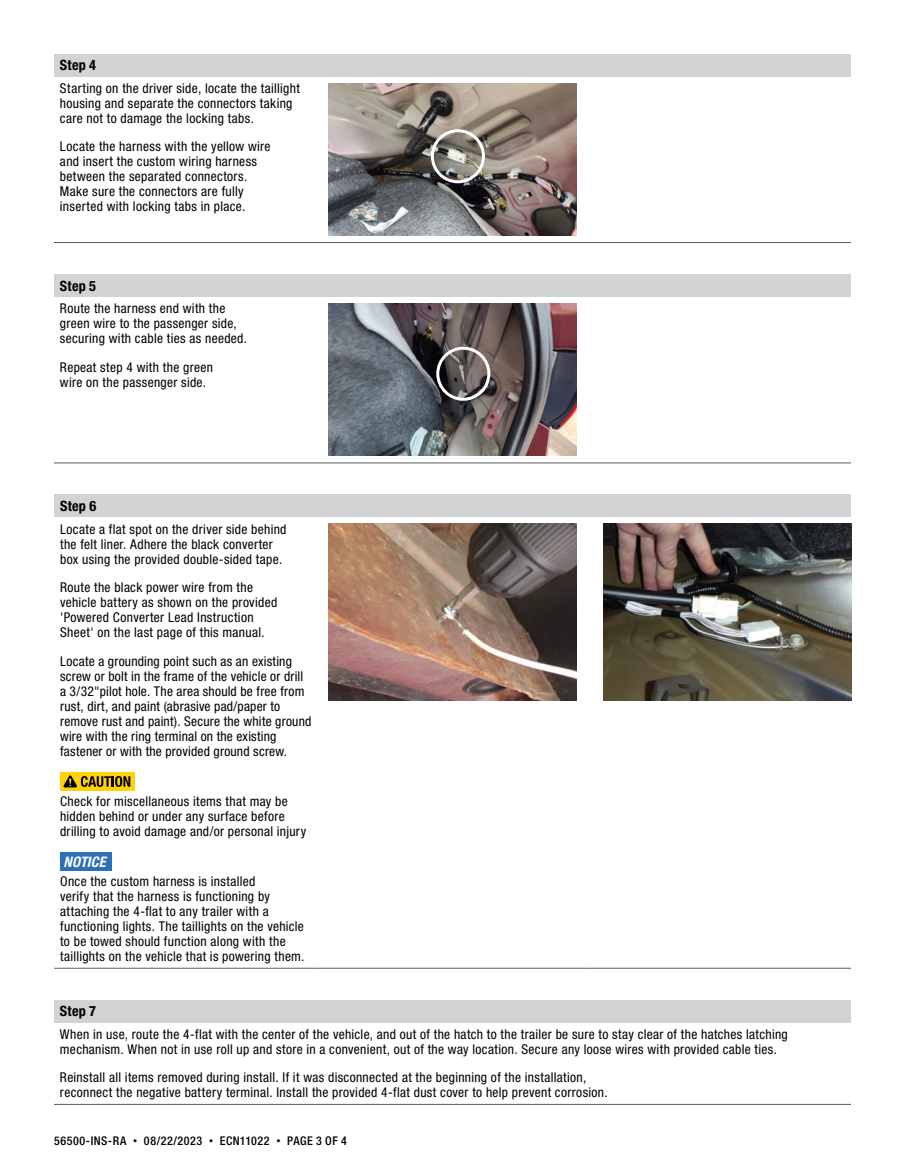
<style>
.page{position:relative;width:905px;height:1175px;background:#fff}
.page>*{position:absolute;margin:0;border:0;box-sizing:border-box;transform-origin:0 0}
.t1{font:italic 700 condensed 14.55px "Helvetica Neue LT Std";letter-spacing:.02em;color:#fff}
.t2{font:700 condensed 14.25px "Helvetica Neue LT Std";letter-spacing:.015em;color:#000}
.t3{font:condensed 13.5px/15px "Helvetica Neue LT Std";letter-spacing:.025em;color:#000}
.t4{font:500 condensed 12px "Helvetica Neue LT Std";letter-spacing:.045em;color:#000}
.s1{font-family:"DINOT";font-weight:400;font-stretch:normal;font-size:9px}
</style>
<div class="page">
<div style="left:54px;top:54px;width:796px;height:22px;background:#d1d3d4"></div>
<hr style="left:54px;top:242px;width:266px;height:1px;background:#58595b">
<hr style="left:320px;top:242px;width:265px;height:1px;background:#58595b">
<hr style="left:585px;top:242px;width:265px;height:1px;background:#58595b">
<img style="left:329px;top:83px;width:247px;height:152px">
<div style="left:54px;top:274px;width:796px;height:22px;background:#d1d3d4"></div>
<hr style="left:54px;top:462px;width:266px;height:1px;background:#58595b">
<hr style="left:320px;top:462px;width:265px;height:1px;background:#58595b">
<hr style="left:585px;top:462px;width:265px;height:1px;background:#58595b">
<img style="left:329px;top:303px;width:247px;height:153px">
<div style="left:431px;top:129px;width:54px;height:54px;border:3px solid #fff;border-radius:50%"></div>
<div style="left:436px;top:347px;width:54px;height:54px;border:3px solid #fff;border-radius:50%"></div>
<div style="left:54px;top:1000px;width:796px;height:22px;background:#d1d3d4"></div>
<hr style="left:54px;top:1104px;width:796px;height:1px;background:#58595b">
<div style="left:54px;top:495px;width:797px;height:22px;background:#d1d3d4"></div>
<hr style="left:54px;top:967px;width:266px;height:1px;background:#58595b">
<hr style="left:320px;top:967px;width:265px;height:1px;background:#58595b">
<hr style="left:585px;top:967px;width:266px;height:1px;background:#58595b">
<div style="left:60px;top:772px;width:75px;height:19px;background:#fed109"></div>
<svg style="left:63px;top:775px;width:67px;height:12px"></svg>
<div style="left:60px;top:852px;width:52px;height:19px;background:#2d6fb7"></div>
<img style="left:329px;top:524px;width:247px;height:176px">
<img style="left:603px;top:524px;width:248px;height:176px">
<p class="t2" style="left:60px;top:56px;width:38px">Step 4</p>
<p class="t3" style="left:60px;top:80px;width:241px">Starting on the driver side, locate the taillight housing and separate the connectors taking care not to damage the locking tabs.</p>
<p class="t3" style="left:60px;top:139px;width:212px">Locate the harness with the yellow wire and insert the custom wiring harness between the separated connectors.<br>Make sure the connectors are fully inserted with locking tabs in place.</p>
<p class="t2" style="left:60px;top:277px;width:38px">Step 5</p>
<p class="t3" style="left:60px;top:301px;width:188px">Route the harness end with the green wire to the passenger side, securing with cable ties as needed.</p>
<p class="t3" style="left:60px;top:359px;width:154px">Repeat step 4 with the green wire on the passenger side.</p>
<p class="t2" style="left:60px;top:497px;width:38px">Step 6</p>
<p class="t3" style="left:60px;top:521px;width:228px">Locate a flat spot on the driver side behind the felt liner. Adhere the black converter box using the provided double-sided tape.</p>
<p class="t3" style="left:60px;top:579px;width:219px">Route the black power wire from the vehicle battery as shown on the provided 'Powered Converter Lead Instruction Sheet' on the last page of this manual.</p>
<p class="t3" style="left:60px;top:653px;width:253px">Locate a grounding point such as an existing screw or bolt in the frame of the vehicle or drill a 3/32"pilot hole. The area should be free from rust, dirt, and paint (abrasive pad/paper to remove rust and paint). Secure the white ground wire with the ring terminal on the existing fastener or with the provided ground screw.</p>
<p class="t3" style="left:60px;top:793px;width:247px">Check for miscellaneous items that may be hidden behind or under any surface before drilling to avoid damage and/or personal injury</p>
<p class="t1" style="left:64px;top:853px;width:44px">NOTICE</p>
<p class="t3" style="left:60px;top:873px;width:246px">Once the custom harness is installed<br>verify that the harness is functioning by attaching the 4-flat to any trailer with a functioning lights. The taillights on the vehicle to be towed should function along with the taillights on the vehicle that is powering them.</p>
<p class="t2" style="left:60px;top:1002px;width:38px">Step 7</p>
<p class="t3" style="left:60px;top:1026px;width:729px">When in use, route the 4-flat with the center of the vehicle, and out of the hatch to the trailer be sure to stay clear of the hatches latching mechanism. When not in use roll up and store in a convenient, out of the way location. Secure any loose wires with provided cable ties.</p>
<p class="t3" style="left:60px;top:1070px;width:549px">Reinstall all items removed during install. If it was disconnected at the beginning of the installation, reconnect the negative battery terminal. Install the provided 4-flat dust cover to help prevent corrosion.</p>
<p class="t4" style="left:54px;top:1133px;width:294px">56500-INS-RA <span class="s1">•</span> 08/22/2023 <span class="s1">•</span> ECN11022 <span class="s1">•</span> PAGE 3 OF 4</p>
</div>
